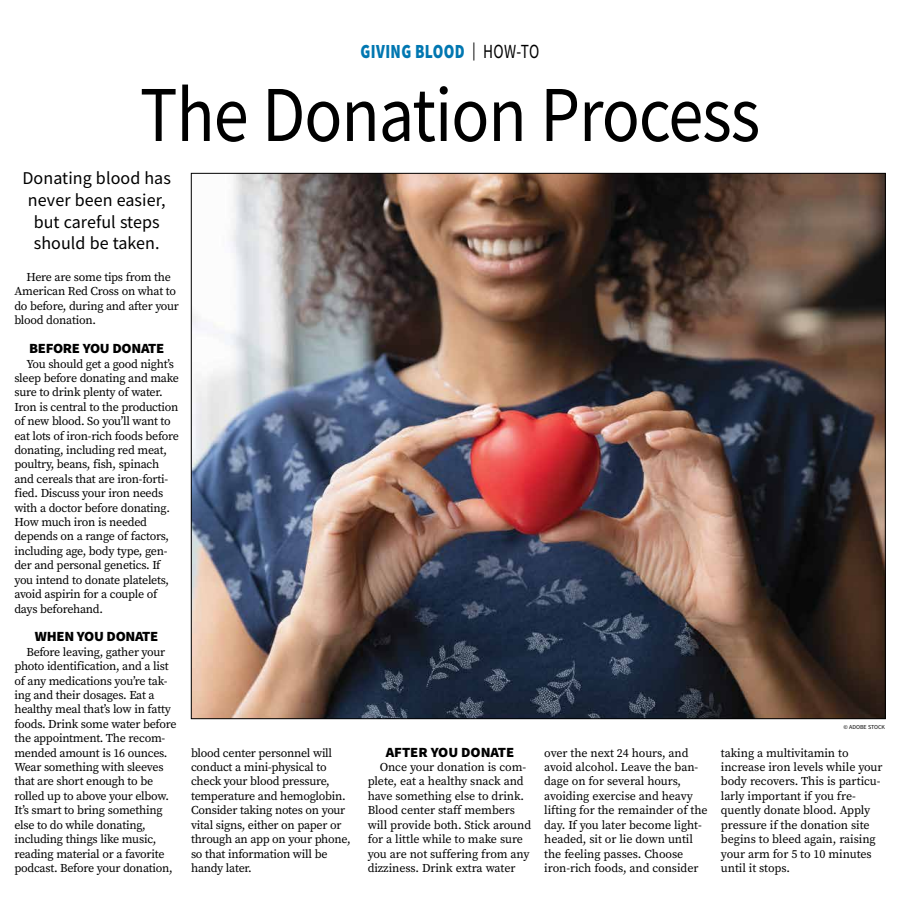
<style>
.page{position:relative;width:900px;height:908px;background:#fff}
.page>*{position:absolute;margin:0;border:0;box-sizing:border-box;transform-origin:0 0}
.t1{font:79.2px "Source Sans Pro";letter-spacing:-.015em;color:#000;scale:.89 1}
.t2{font:900 20px "Source Sans Pro";letter-spacing:.025em;color:#0077b1;scale:.77 1}
.t3{font:18px/21.6px "Source Sans Pro";letter-spacing:.005em;color:#000;text-align:center}
.t4{font:900 14px "Source Sans Pro";letter-spacing:-.02em;color:#000;scale:1.05 1}
.t5{font:12px/14.4px "Source Serif Pro";letter-spacing:-.02em;color:#000}
.t6{font:6px "Source Sans Pro";color:#000}
.s1{font-weight:400;font-size:18px;color:#000}
.s2{font-weight:400;color:#000}
</style>
<div class="page">
<img style="left:193px;top:175px;width:691px;height:541px">
<h2 class="t2" style="left:361px;top:38px;width:234px">GIVING BLOOD <span class="s1">|</span> <span class="s2">HOW-TO</span></h2>
<h1 class="t1" style="left:140px;top:64px;width:699px">The Donation Process</h1>
<h3 class="t3" style="left:22px;top:167px;width:150px">Donating blood has never been easier, but careful steps should be taken.</h3>
<p class="t5" style="left:14px;top:270px;width:166px;text-indent:12px">Here are some tips from the<br>American Red Cross on what to do before, during and after your blood donation.</p>
<p class="t4" style="left:29px;top:338px;width:130px">BEFORE YOU DONATE</p>
<p class="t5" style="left:14px;top:356px;width:166px;text-indent:12px">You should get a good night’s sleep before donating and make sure to drink plenty of water.<br>Iron is central to the production of new blood. So you’ll want to eat lots of iron-rich foods before donating, including red meat, poultry, beans, fish, spinach and cereals that are iron-forti&shy;fied. Discuss your iron needs with a doctor before donating.<br>How much iron is needed depends on a range of factors, including age, body type, gen&shy;der and personal genetics. If you intend to donate platelets, avoid aspirin for a couple of days beforehand.</p>
<p class="t4" style="left:35px;top:626px;width:119px">WHEN YOU DONATE</p>
<p class="t5" style="left:14px;top:644px;width:164px;text-indent:12px">Before leaving, gather your photo identification, and a list of any medications you’re tak&shy;ing and their dosages. Eat a healthy meal that’s low in fatty foods. Drink some water before the appointment. The recom&shy;mended amount is 16 ounces.<br>Wear something with sleeves that are short enough to be rolled up to above your elbow.<br>It’s smart to bring something else to do while donating, including things like music, reading material or a favorite podcast. Before your donation,</p>
<p class="t5" style="left:191px;top:745px;width:161px">blood center personnel will conduct a mini-physical to check your blood pressure, temperature and hemoglobin.<br>Consider taking notes on your vital signs, either on paper or through an app on your phone, so that information will be handy later.</p>
<p class="t4" style="left:386px;top:742px;width:124px">AFTER YOU DONATE</p>
<p class="t5" style="left:368px;top:759px;width:165px;text-indent:12px">Once your donation is com&shy;plete, eat a healthy snack and have something else to drink.<br>Blood center staff members will provide both. Stick around for a little while to make sure you are not suffering from any dizziness. Drink extra water</p>
<p class="t6" style="left:844px;top:723px;width:43px">© ADOBE STOCK</p>
<p class="t5" style="left:544px;top:745px;width:165px">over the next 24 hours, and avoid alcohol. Leave the ban&shy;dage on for several hours, avoiding exercise and heavy lifting for the remainder of the day. If you later become light&shy;headed, sit or lie down until the feeling passes. Choose iron-rich foods, and consider</p>
<p class="t5" style="left:721px;top:745px;width:163px">taking a multivitamin to increase iron levels while your body recovers. This is particu&shy;larly important if you fre&shy;quently donate blood. Apply pressure if the donation site begins to bleed again, raising your arm for 5 to 10 minutes until it stops.</p>
</div>
